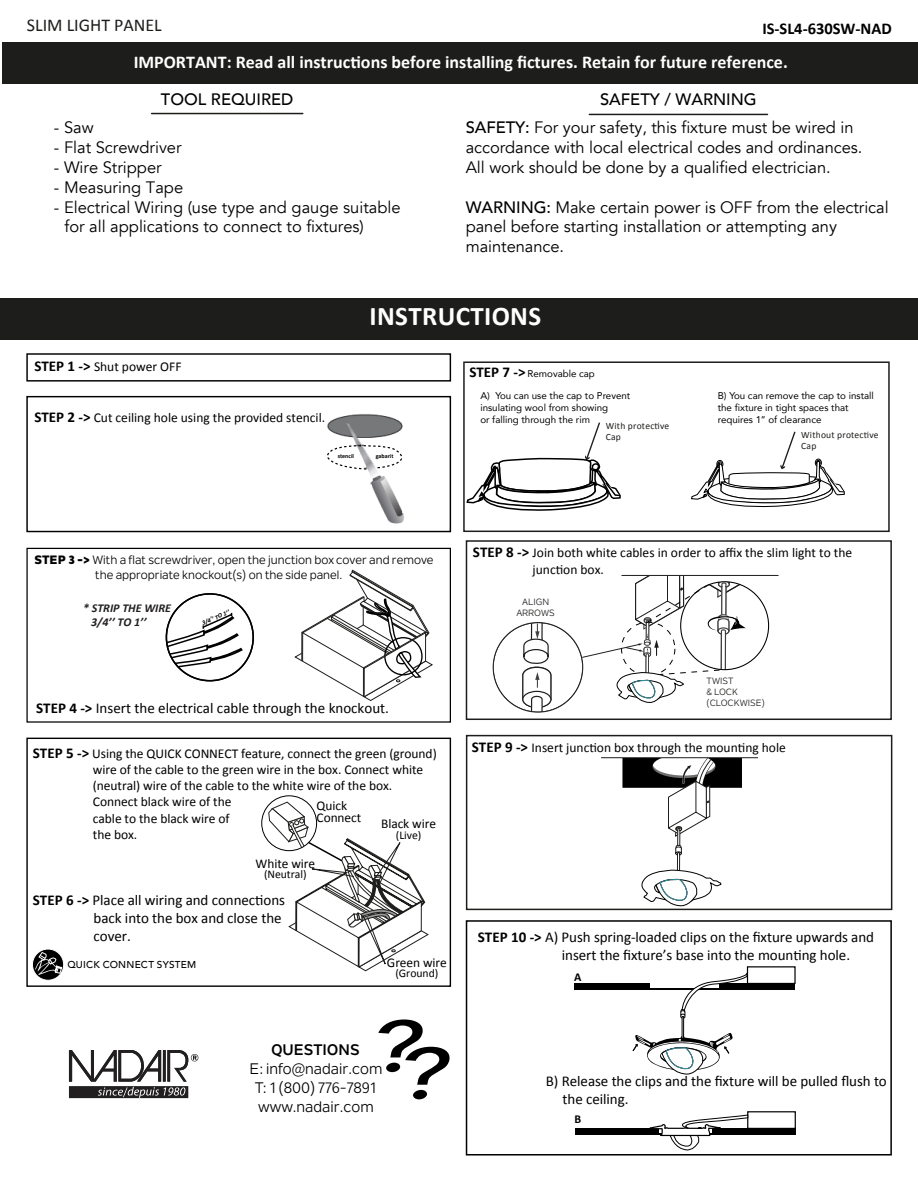
<style>
.page{position:relative;width:918px;height:1188px;background:#fff}
.page>*{position:absolute;margin:0;border:0;box-sizing:border-box;transform-origin:0 0}
.t1{font:700 27px "Calibri";letter-spacing:.015em;color:#fff}
.t2{font:700 18px "Calibri";color:#fff}
.t3{font:18px "Calibri";color:#1d1d1b}
.t4{font:16.5px/19.8px "Avenir";letter-spacing:-.005em;color:#000}
.t5{font:700 16.5px "Calibri";color:#000}
.t6{font:500 16.5px "Avenir";color:#000}
.t7{font:15.15px/18.9px "Nolan Next";color:#000;text-align:center}
.t8{font:700 15.15px "Nolan Next";letter-spacing:-.005em;color:#000}
.t9{font:15px/18px "Calibri";letter-spacing:-.005em;color:#000}
.t10{font:13.5px/16.2px "Calibri";letter-spacing:-.005em;color:#000}
.t11{font:13.35px/12px "Calibri";letter-spacing:-.005em;color:#000}
.t12{font:700 12.15px "Calibri";color:#000}
.t13{font:12px/14.4px "Nolan Next";color:#000}
.t14{font:italic 700 12px/14.4px "Calibri";color:#231f20}
.t15{font:11.7px "Calibri";letter-spacing:-.005em;color:#000}
.t16{font:500 10.05px "Avenir";letter-spacing:.02em;color:#000}
.t17{font:9.75px/11.7px "Avenir";color:#000}
.t18{font:9.6px/11.6px "Calibri";letter-spacing:.02em;color:#1d1d1b}
.t19{font:9px/10.8px "Nolan Next";color:#1d1d1b}
.t20{font:italic 700 6.45px "Calibri";color:#000}
.t21{font:700 6px "Calibri";color:#000}
.s1{font-weight:500}
.s2{font-weight:700;font-size:15px}
.s3{font-family:"Calibri";font-weight:700;font-size:15px}
.s4{font-weight:800}
.s5{font-weight:700}
</style>
<div class="page">
<img style="left:327px;top:414px;width:77px;height:110px">
<svg style="left:327px;top:438px;width:77px;height:36px"></svg>
<div style="left:26px;top:353px;width:425px;height:29px;border:1px solid #000"></div>
<div style="left:2px;top:42px;width:916px;height:42px;background:#1d1d1b"></div>
<div style="left:0;top:298px;width:918px;height:42px;background:#1d1d1b"></div>
<div style="left:26px;top:738px;width:425px;height:249px;border:1px solid #000"></div>
<div style="left:466px;top:735px;width:426px;height:175px;border:2px solid #1d1d1b"></div>
<div style="left:466px;top:920px;width:426px;height:236px;border:2px solid #000"></div>
<div style="left:575px;top:983px;width:75px;height:7px;background:#000"></div>
<div style="left:720px;top:983px;width:75px;height:7px;background:#000"></div>
<div style="left:747px;top:966px;width:49px;height:18px;background:#fff;border:1px solid #000"></div>
<div style="left:575px;top:1128px;width:84px;height:7px;background:#000"></div>
<div style="left:712px;top:1128px;width:83px;height:7px;background:#000"></div>
<div style="left:747px;top:1111px;width:49px;height:18px;background:#fff;border:1px solid #000"></div>
<svg style="left:649px;top:1115px;width:99px;height:36px"></svg>
<div style="left:26px;top:396px;width:425px;height:136px;border:1px solid #000"></div>
<div style="left:26px;top:548px;width:425px;height:175px;border:1px solid #000"></div>
<svg style="left:294px;top:569px;width:139px;height:132px"></svg>
<div style="left:463px;top:361px;width:427px;height:171px;border:2px solid #1d1d1b"></div>
<svg style="left:378px;top:1019px;width:72px;height:80px"></svg>
<div style="left:466px;top:540px;width:426px;height:180px;border:2px solid #1d1d1b"></div>
<hr style="left:601px;top:757px;width:157px;height:1px;background:#1d1d1b">
<svg style="left:32px;top:949px;width:32px;height:31px"></svg>
<div style="left:32px;top:949px;width:32px;height:32px;border:1px solid #fff;border-radius:50%"></div>
<svg style="left:35px;top:952px;width:27px;height:23px"></svg>
<hr style="left:152px;top:113px;width:151px;height:1px;background:#1d1d1b">
<hr style="left:589px;top:114px;width:178px;height:1px;background:#1d1d1b">
<hr style="left:622px;top:575px;width:157px;height:1px;background:#1d1d1b">
<svg style="left:522px;top:623px;width:30px;height:89px"></svg>
<svg style="left:166px;top:613px;width:78px;height:58px"></svg>
<div style="left:166px;top:593px;width:88px;height:88px;border:2px solid #000;border-radius:50%"></div>
<svg style="left:69px;top:1050px;width:129px;height:48px"></svg>
<svg style="left:582px;top:577px;width:187px;height:126px"></svg>
<svg style="left:623px;top:758px;width:119px;height:149px"></svg>
<svg style="left:632px;top:974px;width:115px;height:101px"></svg>
<svg style="left:465px;top:417px;width:157px;height:151px"></svg>
<svg style="left:691px;top:431px;width:154px;height:77px"></svg>
<svg style="left:268px;top:801px;width:161px;height:171px"></svg>
<h2 class="t3" style="left:27px;top:14px;width:137px">SLIM LIGHT PANEL</h2>
<p class="t5" style="left:762px;top:17px;width:131px">IS-SL4-630SW-NAD</p>
<h2 class="t2" style="left:134px;top:49px;width:656px">IMPORTANT: Read all instructions before installing fictures. Retain for future reference.</h2>
<p class="t6" style="left:161px;top:85px;width:134px">TOOL REQUIRED</p>
<p class="t4" style="left:54px;top:118px;width:41px">- Saw</p>
<p class="t4" style="left:54px;top:138px;width:129px">- Flat Screwdriver</p>
<p class="t4" style="left:54px;top:158px;width:109px">- Wire Stripper</p>
<p class="t4" style="left:54px;top:177px;width:131px">- Measuring Tape</p>
<p class="t4" style="left:64px;top:197px;width:338px;text-indent:-11px">- Electrical Wiring (use type and gauge suitable for all applications to connect to fixtures)</p>
<p class="t4" style="left:466px;top:85px;width:389px;line-height:28.7px;text-indent:134px"><span class="s1">SAFETY / WARNING<br>SAFETY:</span> For your safety, this fixture must be wired in</p>
<p class="t4" style="left:466px;top:138px;width:398px">accordance with local electrical codes and ordinances.<br>All work should be done by a qualified electrician.</p>
<p class="t4" style="left:466px;top:197px;width:424px"><span class="s1">WARNING:</span> Make certain power is OFF from the electrical panel before starting installation or attempting any maintenance.</p>
<h1 class="t1" style="left:370px;top:297px;width:173px">INSTRUCTIONS</h1>
<p class="t10" style="left:34px;top:359px;width:149px"><span class="s2">STEP 1 -&gt;</span> Shut power OFF</p>
<p class="t10" style="left:34px;top:410px;width:292px"><span class="s2">STEP 2 -&gt;</span> Cut ceiling hole using the provided stencil.</p>
<p class="t21" style="left:338px;top:451px;width:18px">stencil</p>
<p class="t21" style="left:376px;top:452px;width:19px">gabarit</p>
<p class="t17" style="left:469px;top:367px;width:127px"><span class="s3">STEP 7 -&gt;</span> Removable cap</p>
<p class="t17" style="left:480px;top:390px;width:152px">A) You can use the cap to Prevent insulating wool from showing<br>or falling through the rim</p>
<p class="t17" style="left:718px;top:390px;width:158px">B) You can remove the cap to install the fixture in tight spaces that requires 1’’ of clearance</p>
<p class="t18" style="left:606px;top:420px;width:65px">With protective<br>Cap</p>
<p class="t18" style="left:801px;top:429px;width:79px">Without protective<br>Cap</p>
<p class="t13" style="left:95px;top:553px;width:340px;text-indent:-61px"><span class="s4">STEP 3 -&gt;</span> With a flat screwdriver, open the junction box cover and remove the appropriate knockout(s) on the side panel.</p>
<p class="t14" style="left:91px;top:601px;width:81px;text-indent:-8px">* STRIP THE WIRE<br>3/4’’ TO 1’’</p>
<p class="t20" style="left:201px;top:619px;width:31px;rotate:-23deg">3/4’’ TO 1’’</p>
<p class="t9" style="left:36px;top:699px;width:354px"><span class="s5">STEP 4 -&gt;</span> Insert the electrical cable through the knockout.</p>
<p class="t10" style="left:533px;top:545px;width:321px;text-indent:-60px"><span class="s2">STEP 8 -&gt;</span> Join both white cables in order to affix the slim light to the junction box.</p>
<p class="t19" style="left:516px;top:597px;width:40px;text-align:center">ALIGN<br>ARROWS</p>
<p class="t19" style="left:707px;top:675px;width:60px">TWIST<br>&amp; LOCK (CLOCKWISE)</p>
<p class="t10" style="left:93px;top:745px;width:345px;text-indent:-60px"><span class="s2">STEP 5 -&gt;</span> Using the QUICK CONNECT feature, connect the green (ground) wire of the cable to the green wire in the box. Connect white (neutral) wire of the cable to the white wire of the box.<br>Connect black wire of the<br>cable to the black wire of<br>the box.</p>
<p class="t10" style="left:472px;top:739px;width:315px"><span class="s2">STEP 9 -&gt;</span> Insert junction box through the mounting hole</p>
<p class="t11" style="left:317px;top:800px;width:46px">Quick<br>Connect</p>
<p class="t11" style="left:381px;top:818px;width:56px">Black wire</p>
<p class="t15" style="left:396px;top:827px;width:27px">(Live)</p>
<p class="t11" style="left:256px;top:858px;width:61px">White wire</p>
<p class="t15" style="left:264px;top:867px;width:44px">(Neutral)</p>
<p class="t9" style="left:94px;top:891px;width:193px;text-indent:-61px"><span class="s5">STEP 6 -&gt;</span> Place all wiring and connections back into the box and close the cover.</p>
<p class="t16" style="left:67px;top:955px;width:130px">QUICK CONNECT SYSTEM</p>
<p class="t11" style="left:387px;top:957px;width:61px">Green wire</p>
<p class="t15" style="left:395px;top:966px;width:44px">(Ground)</p>
<p class="t8" style="left:271px;top:1041px;width:90px">QUESTIONS</p>
<p class="t7" style="left:250px;top:1059px;width:134px">E: info@nadair.com<br>T: 1 (800) 776-7891 www.nadair.com</p>
<p class="t9" style="left:562px;top:928px;width:314px;text-indent:-84px"><span class="s5">STEP 10 -&gt;</span> A) Push spring-loaded clips on the fixture upwards and insert the fixture’s base into the mounting hole.</p>
<p class="t12" style="left:574px;top:969px;width:9px">A</p>
<p class="t9" style="left:563px;top:1072px;width:326px;text-indent:-17px">B) Release the clips and the fixture will be pulled flush to the ceiling.</p>
<p class="t12" style="left:575px;top:1111px;width:8px">B</p>
</div>
